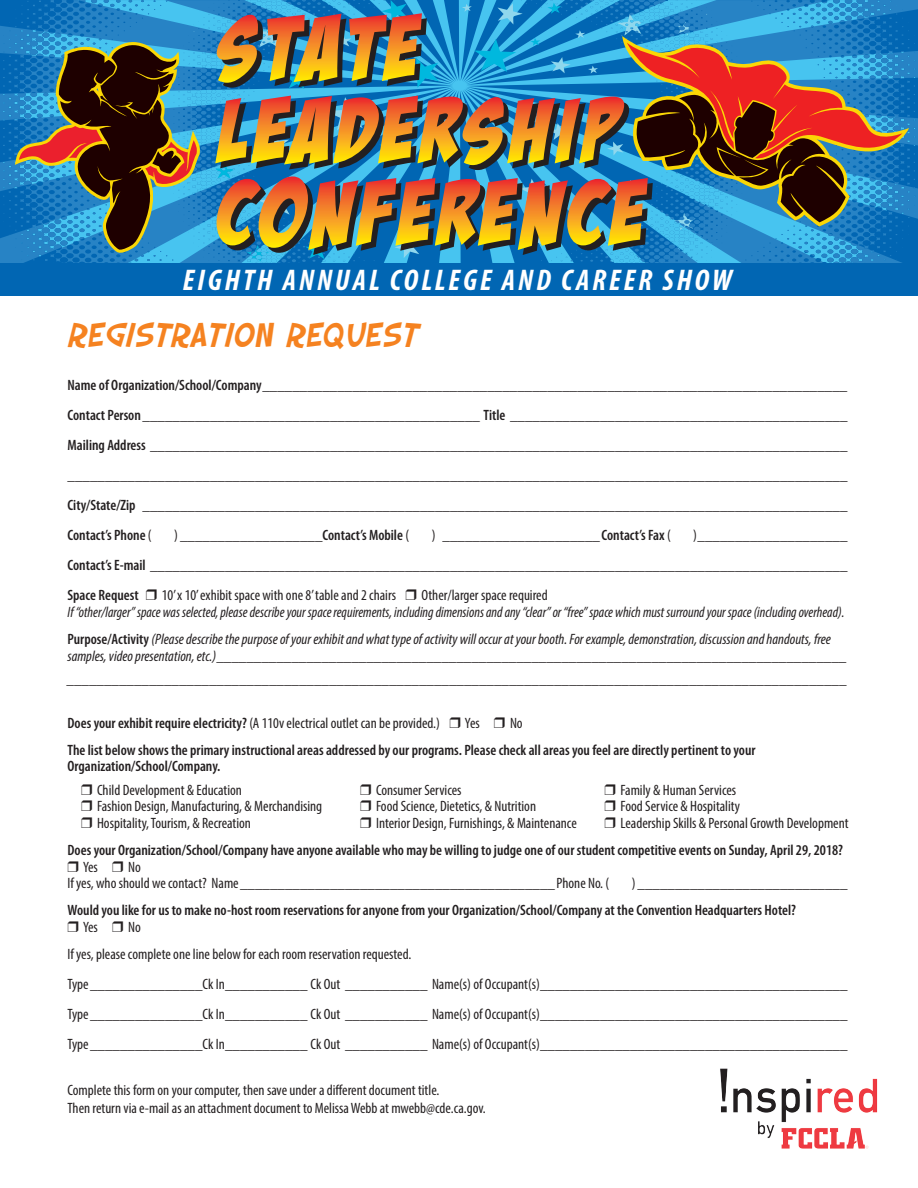
<style>
.page{position:relative;width:918px;height:1188px;background:#fff}
.page>*{position:absolute;margin:0;border:0;box-sizing:border-box;transform-origin:0 0}
.subhead3{font:italic 36px "SF Slapstick Comic";letter-spacing:.05em;color:#f58220}
.t1{font:italic 700 condensed 30px "Myriad Pro";letter-spacing:.1em;color:#fff}
.t2{font:condensed 15px/18px "Myriad Pro";color:#231f20}
.t3{font:600 condensed 15px/16.5px "Myriad Pro";color:#231f20}
.t4{font:italic condensed 15px/16.5px "Myriad Pro";color:#231f20}
.t5{font:italic condensed 15px/16.5px "Myriad Pro";color:#231f20;scale:.95 1}
.s1{font-weight:600}
.s2{font-weight:400}
.s3{font-style:normal}
.s4{font-weight:600;font-style:normal}
</style>
<div class="page">
<svg style="left:179px;top:0;width:35px;height:263px;background:#2b94d1"></svg>
<svg style="left:0;top:0;width:173px;height:263px;background:#218aca"></svg>
<svg style="left:903px;top:0;width:15px;height:263px;background:#0d6fb9"></svg>
<div style="left:0;top:263px;width:918px;height:33px;background:#0166b3"></div>
<svg style="left:903px;top:36px;width:6px;height:191px"></svg>
<svg style="left:0;top:5px;width:203px;height:251px;background:#3a677f"></svg>
<svg style="left:214px;top:0;width:689px;height:263px;background:#63797d"></svg>
<img style="left:720px;top:1068px;width:158px;height:81px">
<p class="t1" style="left:183px;top:261px;width:551px">EIGHTH ANNUAL COLLEGE AND CAREER SHOW</p>
<p class="subhead3" style="left:68px;top:312px;width:350px">REGISTRATION REQUEST</p>
<p class="t2" style="left:68px;top:376px;width:781px"><span class="s1">Name of Organization/School/Company</span>______________________________________________________________________________</p>
<p class="t2" style="left:68px;top:406px;width:781px"><span class="s1">Contact Person</span>_____________________________________________ <span class="s1">Title</span> _____________________________________________</p>
<p class="t2" style="left:68px;top:436px;width:781px"><span class="s1">Mailing Address</span> _____________________________________________________________________________________________</p>
<p class="t2" style="left:68px;top:466px;width:781px">________________________________________________________________________________________________________</p>
<p class="t2" style="left:68px;top:496px;width:781px"><span class="s1">City/State/Zip</span> ______________________________________________________________________________________________</p>
<p class="t3" style="left:68px;top:527px;width:86px">Contact’s Phone <span class="s2">(</span></p>
<p class="t2" style="left:174px;top:526px;width:236px">) ___________________<span class="s1">Contact’s Mobile</span> (</p>
<p class="t2" style="left:432px;top:526px;width:241px">) _____________________<span class="s1">Contact’s Fax</span> (</p>
<p class="t2" style="left:693px;top:526px;width:156px">)____________________</p>
<p class="t2" style="left:68px;top:556px;width:781px"><span class="s1">Contact’s E-mail</span> _____________________________________________________________________________________________</p>
<p class="t3" style="left:68px;top:587px;width:73px">Space Request</p>
<p class="t2" style="left:162px;top:586px;width:236px">10’ x 10’ exhibit space with one 8’ table and 2 chairs</p>
<p class="t5" style="left:68px;top:587px;width:819px;text-indent:354px"><span class="s3">Other/larger space required<br></span>If “other/larger” space was selected, please describe your space requirements, including dimensions and any “clear” or “free” space which must surround your space (including overhead).</p>
<p class="t4" style="left:68px;top:631px;width:781px"><span class="s4">Purpose/Activity</span> (Please describe the purpose of your exhibit and what type of activity will occur at your booth. For example, demonstration, discussion and handouts, free samples, video presentation, etc.)____________________________________________________________________________________</p>
<p class="t4" style="left:68px;top:671px;width:781px">________________________________________________________________________________________________________</p>
<p class="t2" style="left:68px;top:714px;width:374px"><span class="s1">Does your exhibit require electricity?</span> (A 110v electrical outlet can be provided.)</p>
<p class="t2" style="left:465px;top:714px;width:16px">Yes</p>
<p class="t2" style="left:510px;top:714px;width:14px">No</p>
<p class="t3" style="left:68px;top:741px;width:690px">The list below shows the primary instructional areas addressed by our programs. Please check all areas you feel are directly pertinent to your<br>Organization/School/Company.</p>
<p class="t2" style="left:97px;top:781px;width:146px">Child Development &amp; Education</p>
<p class="t2" style="left:376px;top:781px;width:87px">Consumer Services</p>
<p class="t2" style="left:621px;top:781px;width:117px">Family &amp; Human Services</p>
<p class="t2" style="left:97px;top:797px;width:227px">Fashion Design, Manufacturing, &amp; Merchandising</p>
<p class="t2" style="left:376px;top:797px;width:162px">Food Science, Dietetics, &amp; Nutrition</p>
<p class="t2" style="left:621px;top:797px;width:121px">Food Service &amp; Hospitality</p>
<p class="t2" style="left:97px;top:814px;width:155px">Hospitality, Tourism, &amp; Recreation</p>
<p class="t2" style="left:376px;top:814px;width:202px">Interior Design, Furnishings, &amp; Maintenance</p>
<p class="t2" style="left:621px;top:814px;width:229px">Leadership Skills &amp; Personal Growth Development</p>
<p class="t3" style="left:83px;top:842px;width:762px;text-indent:-16px">Does your Organization/School/Company have anyone available who may be willing to judge one of our student competitive events on Sunday, April 29, 2018?<br><span class="s2">Yes</span></p>
<p class="t2" style="left:128px;top:857px;width:14px">No</p>
<p class="t2" style="left:68px;top:874px;width:543px">If yes, who should we contact? Name__________________________________________Phone No. (</p>
<p class="t2" style="left:632px;top:874px;width:217px">)____________________________</p>
<p class="t3" style="left:83px;top:902px;width:715px;text-indent:-16px">Would you like for us to make no-host room reservations for anyone from your Organization/School/Company at the Convention Headquarters Hotel?<br><span class="s2">Yes</span></p>
<p class="t2" style="left:128px;top:918px;width:14px">No</p>
<p class="t2" style="left:68px;top:945px;width:345px">If yes, please complete one line below for each room reservation requested.</p>
<p class="t2" style="left:68px;top:975px;width:781px">Type_______________Ck In___________ Ck Out ___________ Name(s) of Occupant(s)_________________________________________</p>
<p class="t2" style="left:68px;top:1005px;width:781px">Type_______________Ck In___________ Ck Out ___________ Name(s) of Occupant(s)_________________________________________</p>
<p class="t2" style="left:68px;top:1035px;width:781px">Type_______________Ck In___________ Ck Out ___________ Name(s) of Occupant(s)_________________________________________</p>
<p class="t2" style="left:68px;top:1081px;width:420px">Complete this form on your computer, then save under a different document title.<br>Then return via e-mail as an attachment document to Melissa Webb at mwebb@cde.ca.gov.</p>
</div>
